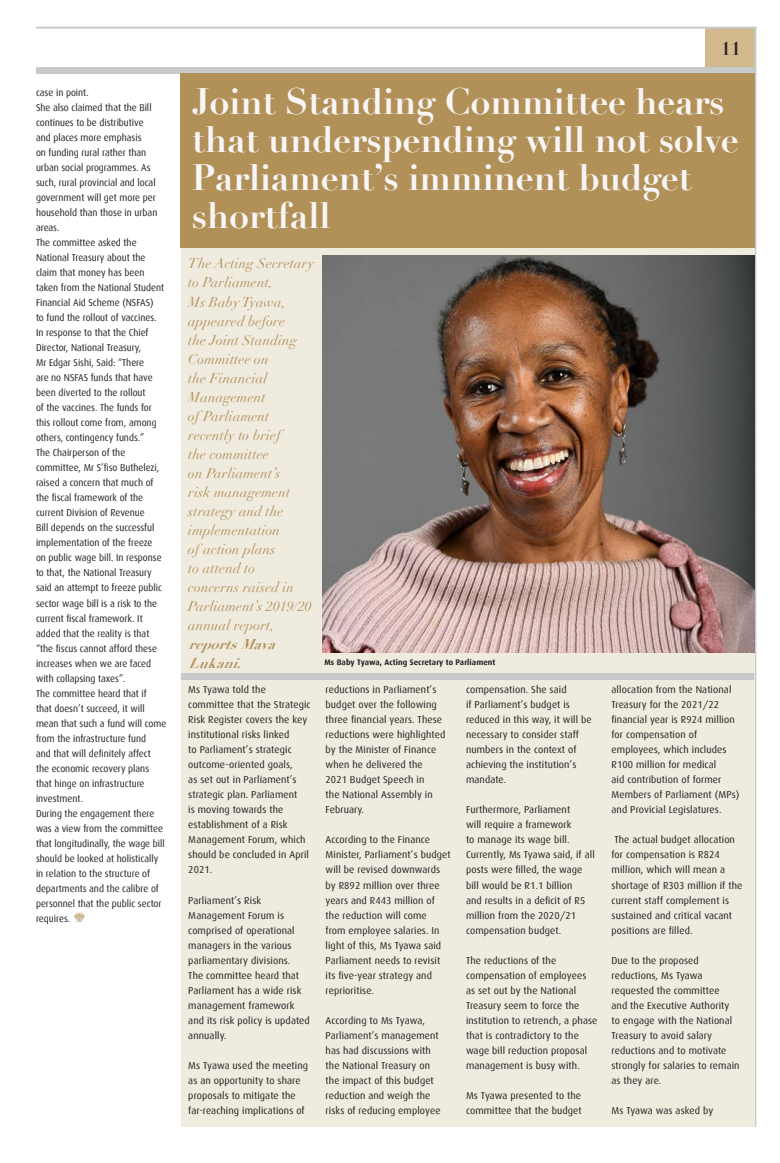
<style>
.page{position:relative;width:780px;height:1163px;background:#fff}
.page>*{position:absolute;margin:0;border:0;box-sizing:border-box;transform-origin:0 0}
.header_3{font:700 36px/38px "Didot";letter-spacing:-.01em;color:#f8f5f6}
.t1{font:700 18px "Didot";color:#231f20}
.x_msonormal{font:italic 14px/19px "Didot";letter-spacing:.01em;color:#b29159}
.t2{font:10px/15px "Dax";letter-spacing:.01em;color:#231f20}
.t3{font:10px/15px "Dax";letter-spacing:.01em;color:#231f20;scale:.95 1}
.header_3-2{font:700 8px "Dax";letter-spacing:.01em;color:#231f20}
.s1{font-weight:700}
</style>
<div class="page">
<div style="left:705px;top:27px;width:50px;height:43px;background:#d2b98d"></div>
<hr style="left:754px;top:27px;width:2px;height:1099px;background:#c7c9cb">
<hr style="left:36px;top:27px;width:720px;height:2px;background:#c7c9cb">
<div style="left:36px;top:67px;width:719px;height:7px;background:#c7c9cb"></div>
<svg style="left:74px;top:912px;width:11px;height:10px"></svg>
<div style="left:181px;top:74px;width:573px;height:1052px;background:#f0ebdf"></div>
<div style="left:180px;top:74px;width:574px;height:173px;background:#b29159"></div>
<div style="left:181px;top:673px;width:573px;height:7px;background:#c7c9cb"></div>
<img style="left:323px;top:255px;width:431px;height:397px">
<p class="t3" style="left:36px;top:85px;width:57px">case in point.</p>
<p class="t3" style="left:36px;top:100px;width:129px">She also claimed that the Bill continues to be distributive and places more emphasis<br>on funding rural rather than urban social programmes. As such, rural provincial and local government will get more per household than those in urban areas.</p>
<p class="t3" style="left:36px;top:235px;width:136px">The committee asked the<br>National Treasury about the claim that money has been taken from the National Student<br>Financial Aid Scheme (NSFAS)<br>to fund the rollout of vaccines.<br>In response to that the Chief<br>Director, National Treasury,<br>Mr Edgar Sishi, Said: “There<br>are no NSFAS funds that have been diverted to the rollout<br>of the vaccines. The funds for this rollout come from, among others, contingency funds.”</p>
<p class="t3" style="left:36px;top:445px;width:134px">The Chairperson of the committee, Mr S’fiso Buthelezi, raised a concern that much of the fiscal framework of the current Division of Revenue<br>Bill depends on the successful implementation of the freeze on public wage bill. In response to that, the National Treasury said an attempt to freeze public sector wage bill is a risk to the current fiscal framework. It added that the reality is that “the fiscus cannot afford these increases when we are faced with collapsing taxes”.</p>
<p class="t3" style="left:36px;top:685px;width:139px">The committee heard that if<br>that doesn’t succeed, it will mean that such a fund will come from the infrastructure fund<br>and that will definitely affect the economic recovery plans that hinge on infrastructure investment.</p>
<p class="t3" style="left:36px;top:805px;width:137px">During the engagement there was a view from the committee that longitudinally, the wage bill should be looked at holistically in relation to the structure of departments and the calibre of personnel that the public sector requires.</p>
<h2 class="t1" style="left:720px;top:38px;width:22px">11</h2>
<p class="header_3" style="left:192px;top:83px;width:548px">Joint Standing Committee hears that underspending will not solve<br>Parliament’s imminent budget shortfall</p>
<p class="x_msonormal" style="left:188px;top:254px;width:127px">The Acting Secretary to Parliament,<br>Ms Baby Tyawa, appeared before<br>the Joint Standing<br>Committee on<br>the Financial<br>Management<br>of Parliament recently to brief<br>the committee<br>on Parliament’s<br>risk management strategy and the implementation<br>of action plans<br>to attend to<br>concerns raised in<br>Parliament’s 2019/20 annual report, <span class="s1">reportsMava<br>Lukani.</span></p>
<p class="t2" style="left:188px;top:682px;width:124px">Ms Tyawa told the committee that the Strategic<br>Risk Register covers the key institutional risks linked<br>to Parliament’s strategic outcome-oriented goals,<br>as set out in Parliament’s strategic plan. Parliament<br>is moving towards the establishment of a Risk<br>Management Forum, which should be concluded in April<br>2021.</p>
<p class="t2" style="left:188px;top:892px;width:123px">Parliament’s Risk<br>Management Forum is comprised of operational managers in the various parliamentary divisions.<br>The committee heard that<br>Parliament has a wide risk management framework and its risk policy is updated annually.</p>
<p class="t2" style="left:188px;top:1057px;width:121px">Ms Tyawa used the meeting as an opportunity to share proposals to mitigate the far-reaching implications of</p>
<p class="header_3-2" style="left:324px;top:657px;width:172px">Ms Baby Tyawa, Acting Secretary to Parliament</p>
<p class="t2" style="left:325px;top:682px;width:121px">reductions in Parliament’s budget over the following three financial years. These reductions were highlighted by the Minister of Finance when he delivered the<br>2021 Budget Speech in<br>the National Assembly in<br>February.</p>
<p class="t2" style="left:325px;top:832px;width:126px">According to the Finance<br>Minister, Parliament’s budget will be revised downwards by R892 million over three years and R443 million of the reduction will come<br>from employee salaries. In light of this, Ms Tyawa said<br>Parliament needs to revisit its five-year strategy and reprioritise.</p>
<p class="t2" style="left:325px;top:1012px;width:116px">According to Ms Tyawa,<br>Parliament’s management has had discussions with the National Treasury on the impact of this budget reduction and weigh the risks of reducing employee</p>
<p class="t2" style="left:611px;top:682px;width:129px">allocation from the National<br>Treasury for the 2021/22 financial year is R924 million for compensation of employees, which includes<br>R100 million for medical<br>aid contribution of former<br>Members of Parliament (MPs) and Provicial Legislatures.</p>
<p class="t2" style="left:611px;top:832px;width:132px">The actual budget allocation for compensation is R824 million, which will mean a shortage of R303 million if the current staff complement is sustained and critical vacant positions are filled.</p>
<p class="t2" style="left:611px;top:952px;width:129px">Due to the proposed reductions, Ms Tyawa requested the committee<br>and the Executive Authority to engage with the National<br>Treasury to avoid salary reductions and to motivate strongly for salaries to remain as they are.</p>
<p class="t2" style="left:611px;top:1102px;width:103px">Ms Tyawa was asked by</p>
<p class="t2" style="left:466px;top:682px;width:127px">compensation. She said<br>if Parliament’s budget is reduced in this way, it will be necessary to consider staff numbers in the context of achieving the institution’s mandate.</p>
<p class="t2" style="left:466px;top:802px;width:130px">Furthermore, Parliament<br>will require a framework<br>to manage its wage bill.<br>Currently, Ms Tyawa said, if all posts were filled, the wage bill would be R1.1 billion<br>and results in a deficit of R5 million from the 2020/21 compensation budget.</p>
<p class="t2" style="left:466px;top:952px;width:133px">The reductions of the compensation of employees as set out by the National<br>Treasury seem to force the institution to retrench, a phase that is contradictory to the wage bill reduction proposal management is busy with.</p>
<p class="t2" style="left:466px;top:1087px;width:117px">Ms Tyawa presented to the committee that the budget</p>
</div>
